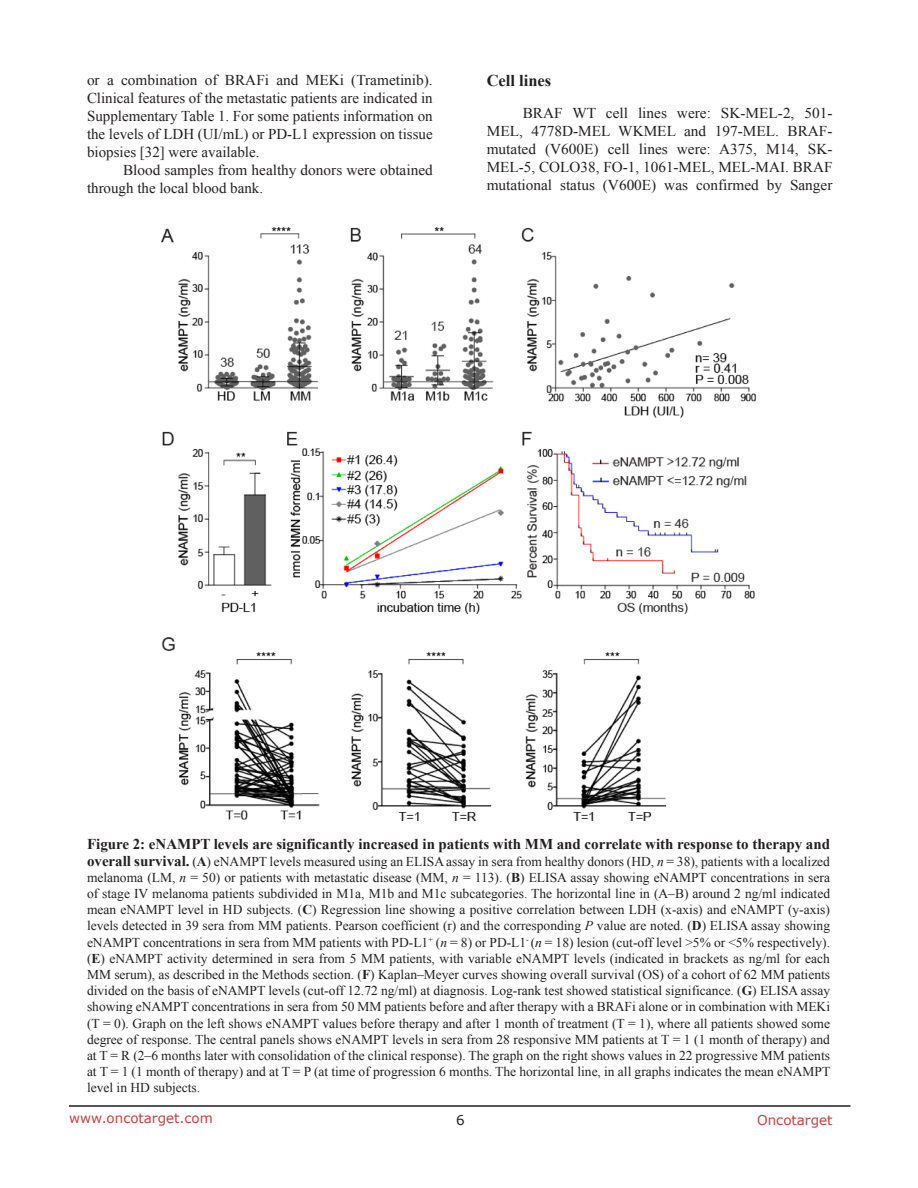
<style>
.page{position:relative;width:918px;height:1188px;background:#fff}
.page>*{position:absolute;margin:0;border:0;box-sizing:border-box;transform-origin:0 0}
.SubHeading{font:700 16.5px "Times New Roman";color:#231f20}
.BodyText{font:15px/18px "Times New Roman";color:#231f20;text-align:justify}
.Figuretrx{font:700 15px "Times New Roman";color:#231f20}
.Figuretrx-2{font:13.5px/16.2px "Times New Roman";color:#231f20;text-align:justify}
.t1{font:13.5px "Verdana";color:#c24141}
.t2{font:13.5px "Verdana";color:#231f20}
.s1{font-weight:700;font-size:15px}
.s2{font-weight:700}
.s3{font-style:italic}
</style>
<div class="page">
<hr style="left:69px;top:1105px;width:781px;height:2px;background:#231f20">
<img style="left:162px;top:228px;width:593px;height:593px">
<p class="BodyText" style="left:87px;top:71px;width:347px">or a combination of BRAFi and MEKi (Trametinib).<br>Clinical features of the metastatic patients are indicated in Supplementary Table 1. For some patients information on the levels of LDH (UI/mL) or PD-L1 expression on tissue biopsies [32] were available.</p>
<p class="BodyText" style="left:87px;top:161px;width:347px;text-indent:36px">Blood samples from healthy donors were obtained through the local blood bank.</p>
<p class="SubHeading" style="left:487px;top:69px;width:66px">Cell lines</p>
<p class="BodyText" style="left:487px;top:103px;width:347px;text-indent:36px">BRAF WT cell lines were: SK-MEL-2, 501- MEL, 4778D-MEL WKMEL and 197-MEL. BRAF&shy;mutated (V600E) cell lines were: A375, M14, SK-MEL-5, COLO38, FO-1, 1061-MEL, MEL-MAI. BRAF mutational status (V600E) was confirmed by Sanger</p>
<p class="Figuretrx" style="left:87px;top:834px;width:745px">Figure 2: eNAMPT levels are significantly increased in patients with MM and correlate with response to therapy and</p>
<p class="Figuretrx-2" style="left:87px;top:853px;width:745px"><span class="s1">overall survival.</span> (<span class="s2">A</span>) eNAMPT levels measured using an ELISA assay in sera from healthy donors (HD, <span class="s3">n</span> = 38), patients with a localized melanoma (LM, <span class="s3">n</span> = 50) or patients with metastatic disease (MM, <span class="s3">n</span> = 113). (<span class="s2">B</span>) ELISA assay showing eNAMPT concentrations in sera of stage IV melanoma patients subdivided in M1a, M1b and M1c subcategories. The horizontal line in (A–B) around 2 ng/ml indicated mean eNAMPT level in HD subjects. (<span class="s2">C</span>) Regression line showing a positive correlation between LDH (x-axis) and eNAMPT (y-axis) levels detected in 39 sera from MM patients. Pearson coefficient (r) and the corresponding <span class="s3">P</span> value are noted. (<span class="s2">D</span>) ELISA assay showing eNAMPT concentrations in sera from MM patients with PD-L1<sup>+</sup> (<span class="s3">n</span> = 8) or PD-L1<sup>-</sup> (<span class="s3">n</span> = 18) lesion (cut-off level &gt;5% or &lt;5% respectively). (<span class="s2">E</span>) eNAMPT activity determined in sera from 5 MM patients, with variable eNAMPT levels (indicated in brackets as ng/ml for each MM serum), as described in the Methods section. (<span class="s2">F</span>) Kaplan–Meyer curves showing overall survival (OS) of a cohort of 62 MM patients divided on the basis of eNAMPT levels (cut-off 12.72 ng/ml) at diagnosis. Log-rank test showed statistical significance. (<span class="s2">G</span>) ELISA assay showing eNAMPT concentrations in sera from 50 MM patients before and after therapy with a BRAFi alone or in combination with MEKi (T = 0). Graph on the left shows eNAMPT values before therapy and after 1 month of treatment (T = 1), where all patients showed some degree of response. The central panels shows eNAMPT levels in sera from 28 responsive MM patients at T = 1 (1 month of therapy) and at T = R (2–6 months later with consolidation of the clinical response). The graph on the right shows values in 22 progressive MM patients at T = 1 (1 month of therapy) and at T = P (at time of progression 6 months. The horizontal line, in all graphs indicates the mean eNAMPT level in HD subjects.</p>
<p class="t1" style="left:69px;top:1109px;width:145px">www.oncotarget.com</p>
<p class="t2" style="left:456px;top:1111px;width:10px">6</p>
<p class="t1" style="left:757px;top:1111px;width:77px">Oncotarget</p>
</div>
